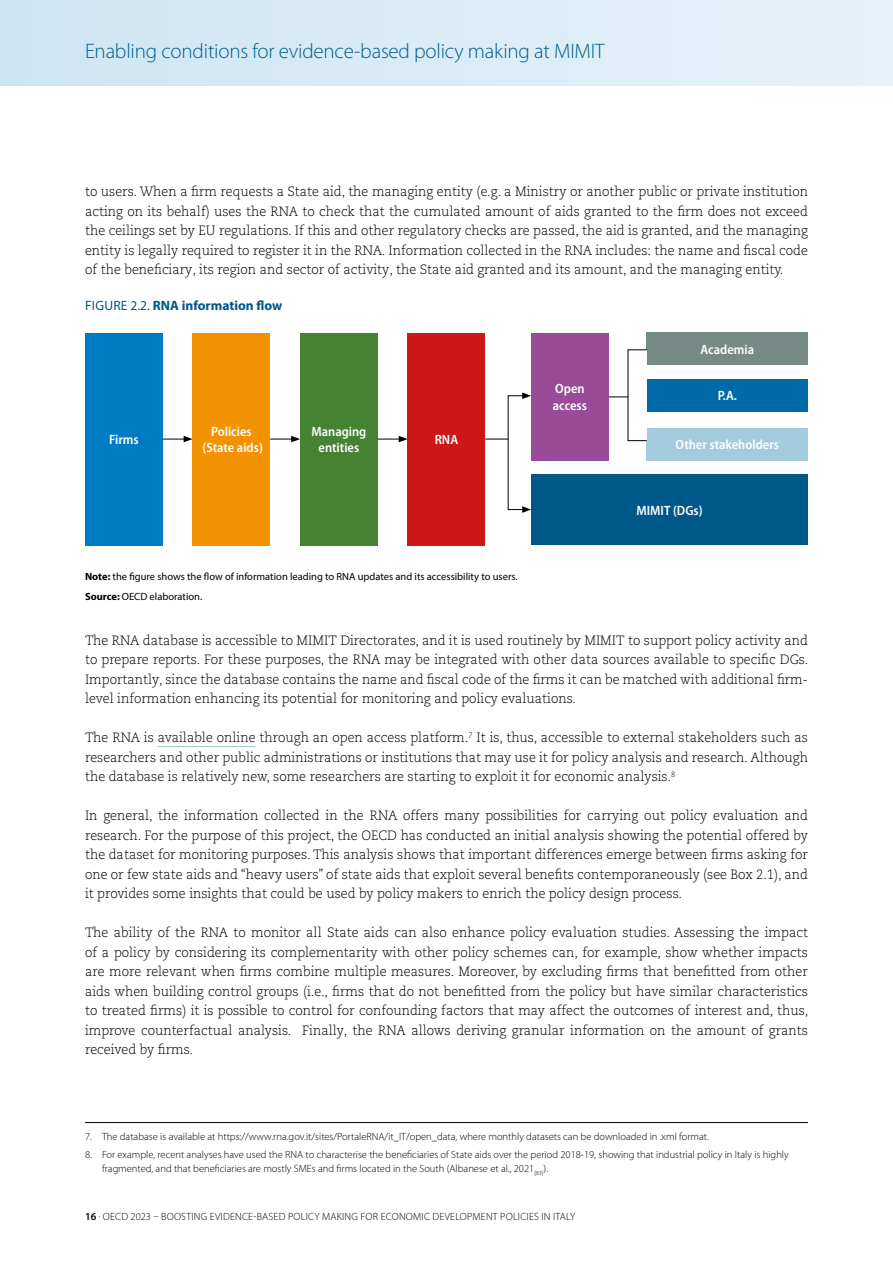
<style>
.page{position:relative;width:893px;height:1263px;background:#fff}
.page>*{position:absolute;margin:0;border:0;box-sizing:border-box;transform-origin:0 0}
.t1{font:300 21px "Myriad Pro";letter-spacing:-.01em;color:#00578a}
.t2{font:300 13.5px/19.5px "Caecilia LT Pro 45";color:#000;text-align:justify;scale:.95 1}
.t3{font:600 semi-condensed 13.5px/16.5px "Myriad Pro";color:#fff;text-align:center}
.t4{font:700 13.5px "Myriad Pro";color:#00578a}
.t5{font:300 10.5px/13.5px "Myriad Pro";color:#000}
.t6{font:10.5px/20.2px "Myriad Pro";color:#000}
.t7{font:300 10.5px "Myriad Pro";letter-spacing:.02em;color:#000}
.s1{font-weight:400}
.s2{font-weight:700}
.s3{font-weight:600}
</style>
<div class="page">
<div style="left:0;top:0;width:893px;height:85px;background:#daebf6"></div>
<hr style="left:158px;top:746px;width:98px;height:1px;background:#9fc3d6">
<hr style="left:85px;top:1122px;width:723px;height:1px;background:#000">
<div style="left:85px;top:333px;width:78px;height:212px;background:#007cc5"></div>
<div style="left:193px;top:333px;width:77px;height:212px;background:#f39200"></div>
<div style="left:300px;top:333px;width:78px;height:212px;background:#458231"></div>
<div style="left:408px;top:333px;width:77px;height:212px;background:#cd1719"></div>
<div style="left:531px;top:333px;width:78px;height:127px;background:#994b97"></div>
<div style="left:531px;top:474px;width:277px;height:71px;background:#00578a"></div>
<div style="left:647px;top:333px;width:161px;height:32px;background:#768b85"></div>
<div style="left:647px;top:379px;width:161px;height:33px;background:#006aa8"></div>
<div style="left:647px;top:428px;width:161px;height:32px;background:#a4cade"></div>
<svg style="left:163px;top:436px;width:30px;height:6px"></svg>
<svg style="left:270px;top:436px;width:30px;height:6px"></svg>
<svg style="left:378px;top:436px;width:30px;height:6px"></svg>
<svg style="left:485px;top:439px;width:23px;height:1px"></svg>
<hr style="left:609px;top:397px;width:38px;height:1px;background:#000">
<svg style="left:522px;top:392px;width:9px;height:7px"></svg>
<svg style="left:522px;top:506px;width:9px;height:7px"></svg>
<div style="left:628px;top:350px;width:19px;height:91px;background:#fff"></div>
<h1 class="t1" style="left:85px;top:39px;width:521px">Enabling conditions for evidence-based policy making at MIMIT</h1>
<p class="t2" style="left:85px;top:181px;width:762px">to users. When a firm requests a State aid, the managing entity (e.g. a Ministry or another public or private institution acting on its behalf) uses the RNA to check that the cumulated amount of aids granted to the firm does not exceed the ceilings set by EU regulations. If this and other regulatory checks are passed, the aid is granted, and the managing entity is legally required to register it in the RNA. Information collected in the RNA includes: the name and fiscal code of the beneficiary, its region and sector of activity, the State aid granted and its amount, and the managing entity.</p>
<p class="t4" style="left:85px;top:297px;width:199px"><span class="s1">FIGURE 2.2.</span> RNA information flow</p>
<p class="t3" style="left:109px;top:432px;width:31px">Firms</p>
<p class="t3" style="left:202px;top:423px;width:62px">Policies (State aids)</p>
<p class="t3" style="left:311px;top:423px;width:57px">Managing entities</p>
<p class="t3" style="left:435px;top:432px;width:25px">RNA</p>
<p class="t3" style="left:553px;top:381px;width:36px;text-align:left">Open access</p>
<p class="t3" style="left:700px;top:341px;width:55px">Academia</p>
<p class="t3" style="left:718px;top:388px;width:21px">P.A.</p>
<p class="t3" style="left:676px;top:437px;width:105px">Other stakeholders</p>
<p class="t3" style="left:637px;top:502px;width:68px">MIMIT (DGs)</p>
<p class="t6" style="left:85px;top:566px;width:434px"><span class="s2">Note:</span> the figure shows the flow of information leading to RNA updates and its accessibility to users.<br><span class="s2">Source:</span> OECD elaboration.</p>
<p class="t2" style="left:85px;top:630px;width:763px">The RNA database is accessible to MIMIT Directorates, and it is used routinely by MIMIT to support policy activity and to prepare reports. For these purposes, the RNA may be integrated with other data sources available to specific DGs.<br>Importantly, since the database contains the name and fiscal code of the firms it can be matched with additional firm&shy;level information enhancing its potential for monitoring and policy evaluations.</p>
<p class="t2" style="left:85px;top:727px;width:762px">The RNA is available online through an open access platform.<sup>7</sup> It is, thus, accessible to external stakeholders such as researchers and other public administrations or institutions that may use it for policy analysis and research. Although the database is relatively new, some researchers are starting to exploit it for economic analysis.<sup>8</sup></p>
<p class="t2" style="left:85px;top:805px;width:762px">In general, the information collected in the RNA offers many possibilities for carrying out policy evaluation and research. For the purpose of this project, the OECD has conducted an initial analysis showing the potential offered by the dataset for monitoring purposes. This analysis shows that important differences emerge between firms asking for one or few state aids and “heavy users” of state aids that exploit several benefits contemporaneously (see Box 2.1), and it provides some insights that could be used by policy makers to enrich the policy design process.</p>
<p class="t2" style="left:85px;top:922px;width:763px">The ability of the RNA to monitor all State aids can also enhance policy evaluation studies. Assessing the impact of a policy by considering its complementarity with other policy schemes can, for example, show whether impacts are more relevant when firms combine multiple measures. Moreover, by excluding firms that benefitted from other aids when building control groups (i.e., firms that do not benefitted from the policy but have similar characteristics to treated firms) it is possible to control for confounding factors that may affect the outcomes of interest and, thus, improve counterfactual analysis. Finally, the RNA allows deriving granular information on the amount of grants received by firms.</p>
<p class="t5" style="left:85px;top:1130px;width:625px">7. The database is available at https://www.rna.gov.it/sites/PortaleRNA/it_IT/open_data, where monthly datasets can be downloaded in .xml format.</p>
<p class="t5" style="left:102px;top:1148px;width:688px;text-indent:-17px">8. For example, recent analyses have used the RNA to characterise the beneficiaries of State aids over the period 2018-19, showing that industrial policy in Italy is highly fragmented, and that beneficiaries are mostly SMEs and firms located in the South (Albanese et al., 2021<sub>[83]</sub>).</p>
<p class="t7" style="left:85px;top:1210px;width:492px"><span class="s3">16</span> . OECD 2023 – BOOSTING EVIDENCE-BASED POLICY MAKING FOR ECONOMIC DEVELOPMENT POLICIES IN ITALY</p>
</div>
